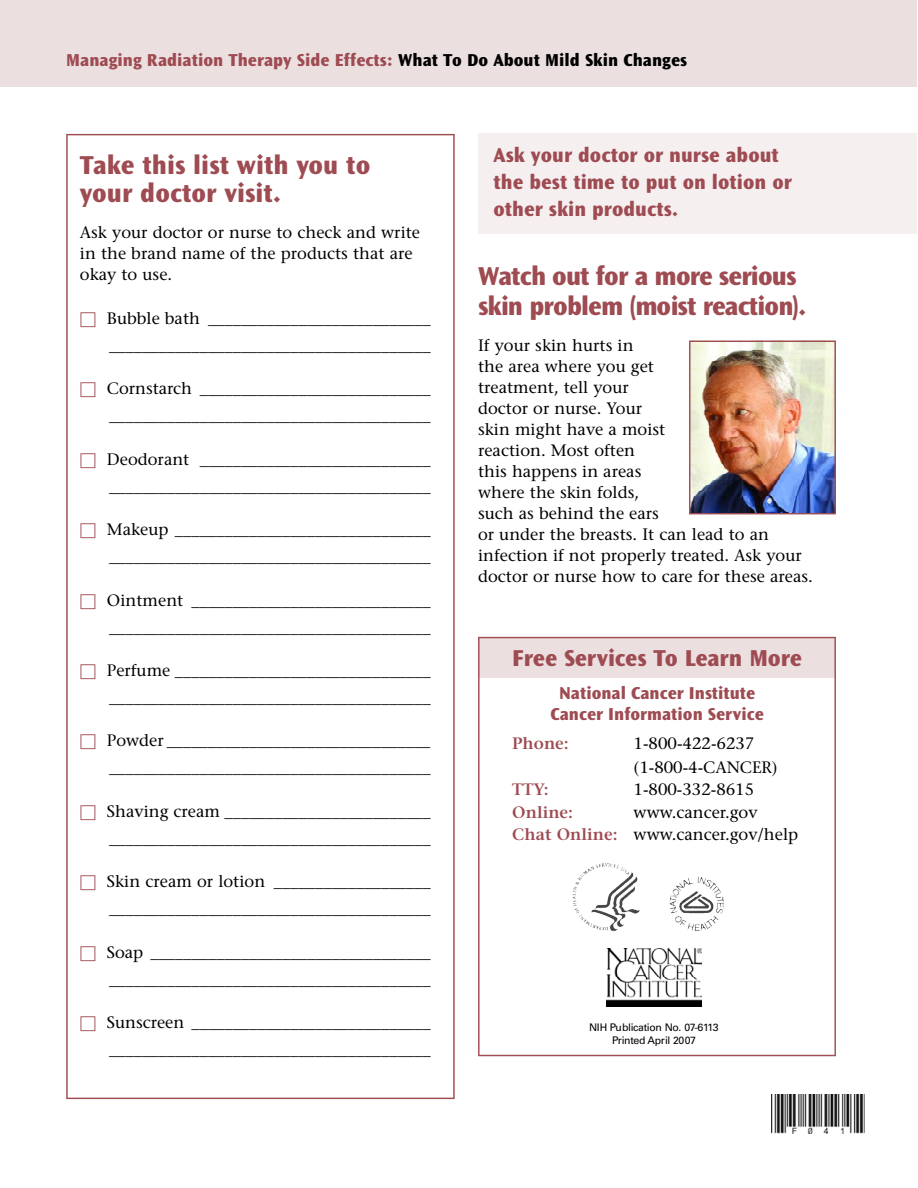
<style>
.page{position:relative;width:918px;height:1188px;background:#fff}
.page>*{position:absolute;margin:0;border:0;box-sizing:border-box;transform-origin:0 0}
.t1{font:800 27px/29.8px "Ocean Sans";letter-spacing:-.025em;color:#9e4b52}
.t2{font:800 27px/28.8px "Ocean Sans";color:#9e4b52}
.t3{font:800 24px "Ocean Sans";letter-spacing:-.005em;color:#9e4b52}
.t4{font:800 21px/27px "Ocean Sans";color:#9e4b52}
.t5{font:800 18px/21.3px "Ocean Sans";color:#9e4b52;text-align:center}
.t6{font:16.5px/27px "Stone Serif";color:#000;text-align:right}
.t7{font:600 16.5px "Stone Serif";color:#9e4b52}
.t8{font:10.5px/13.4px "Univers";letter-spacing:-.04em;color:#000;text-align:center}
.s1{color:#000}
.s2{font-family:"Universal Newswith Comm Pi";color:#9e4b52}
.s3{font-weight:600;color:#9e4b52}
</style>
<div class="page">
<svg style="left:66px;top:134px;width:389px;height:965px"></svg>
<div style="left:0;top:0;width:917px;height:87px;background:#ecdfe0"></div>
<div style="left:478px;top:134px;width:439px;height:100px;background:#f6eff0"></div>
<img style="left:689px;top:341px;width:147px;height:173px">
<svg style="left:478px;top:637px;width:358px;height:419px"></svg>
<img style="left:771px;top:1094px;width:93px;height:40px">
<img style="left:590px;top:863px;width:35px;height:8px">
<img style="left:676px;top:877px;width:36px;height:14px">
<img style="left:607px;top:949px;width:95px;height:59px">
<p class="t5" style="left:66px;top:50px;width:622px">Managing Radiation Therapy Side Effects: <span class="s1">What To Do About Mild Skin Changes</span></p>
<h1 class="t2" style="left:80px;top:152px;width:292px">Take this list with you to your doctor visit.</h1>
<p class="t6" style="left:80px;top:224px;width:342px;line-height:20.9px;text-align:left">Ask your doctor or nurse to check and write in the brand name of the products that are okay to use.</p>
<p class="t6" style="left:80px;top:306px;width:352px"><span class="s2">h</span> Bubble bath ___________________________ _______________________________________</p>
<p class="t6" style="left:80px;top:377px;width:352px"><span class="s2">h</span> Cornstarch ____________________________ _______________________________________</p>
<p class="t6" style="left:80px;top:447px;width:352px"><span class="s2">h</span> Deodorant ____________________________ _______________________________________</p>
<p class="t6" style="left:80px;top:517px;width:352px"><span class="s2">h</span> Makeup _______________________________ _______________________________________</p>
<p class="t6" style="left:80px;top:588px;width:352px"><span class="s2">h</span> Ointment _____________________________ _______________________________________</p>
<p class="t6" style="left:80px;top:659px;width:352px"><span class="s2">h</span> Perfume _______________________________ _______________________________________</p>
<p class="t6" style="left:80px;top:729px;width:352px"><span class="s2">h</span> Powder ________________________________ _______________________________________</p>
<p class="t6" style="left:80px;top:799px;width:352px"><span class="s2">h</span> Shaving cream _________________________ _______________________________________</p>
<p class="t6" style="left:80px;top:870px;width:352px"><span class="s2">h</span> Skin cream or lotion ___________________ _______________________________________</p>
<p class="t6" style="left:80px;top:940px;width:352px"><span class="s2">h</span> Soap __________________________________ _______________________________________</p>
<p class="t6" style="left:80px;top:1011px;width:352px"><span class="s2">h</span> Sunscreen _____________________________ _______________________________________</p>
<p class="t4" style="left:494px;top:143px;width:300px">Ask your doctor or nurse about the best time to put on lotion or other skin products.</p>
<h1 class="t1" style="left:478px;top:263px;width:330px">Watch out for a more serious skin problem (moist re a c tio n ).</h1>
<p class="t6" style="left:478px;top:337px;width:336px;line-height:21px;text-align:left">If your skin hurts in<br>the area where you get<br>treatment, tell your<br>doctor or nurse. Your<br>skin might have a moist<br>reaction. Most often<br>this happens in areas<br>where the skin folds,<br>such as behind the ears<br>or under the breasts. It can lead to an infection if not properly treated. Ask your doctor or nurse how to care for these areas.</p>
<h2 class="t3" style="left:512px;top:649px;width:291px">Free Services To Learn More</h2>
<p class="t5" style="left:550px;top:684px;width:215px">National Cancer Institute<br>Cancer Information Service</p>
<p class="t7" style="left:512px;top:737px;width:58px">Phone:</p>
<p class="t6" style="left:634px;top:733px;width:146px;line-height:24.2px;text-align:left">1-800-422-6237 (1-800-4-CANCER)</p>
<p class="t7" style="left:512px;top:783px;width:38px">TTY:</p>
<p class="t6" style="left:634px;top:778px;width:122px">1-800-332-8615</p>
<p class="t7" style="left:512px;top:806px;width:62px">Online:</p>
<p class="t6" style="left:512px;top:803px;width:287px;line-height:22.4px;text-align:left;text-indent:121px">www.cancer.gov<br><span class="s3">Chat Online:</span> www.cancer.gov/help</p>
<p class="t8" style="left:589px;top:1021px;width:131px">NIH Publication No. 07-6 113<br>Printed April 200 7</p>
</div>
